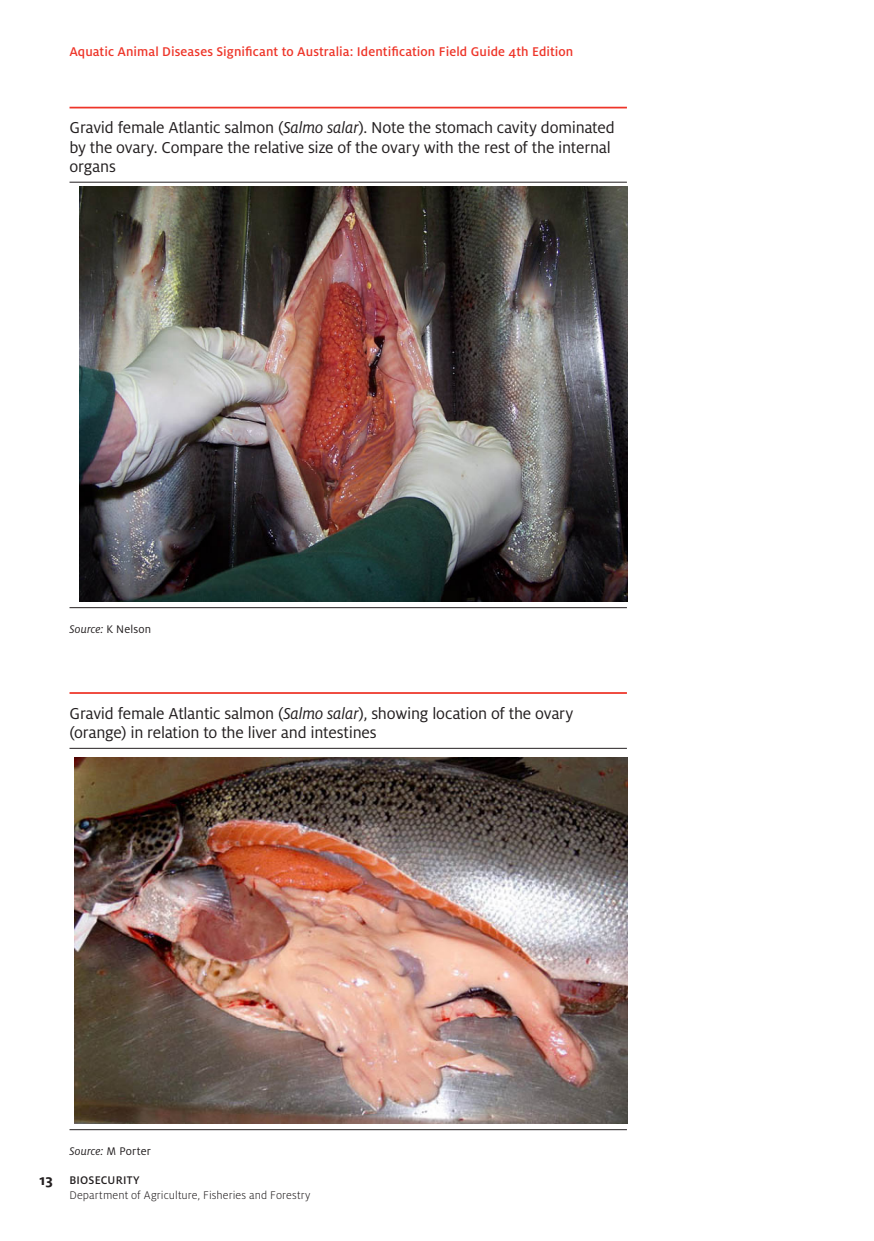
<style>
.page{position:relative;width:874px;height:1241px;background:#fff}
.page>*{position:absolute;margin:0;border:0;box-sizing:border-box;transform-origin:0 0}
.Table_Title_NO_NUMBE{font:17.5px/19.2px "Milo Pro";letter-spacing:-.015em;color:#231f20}
.t1{font:500 14px "Milo Pro";letter-spacing:.005em;color:#ee3529}
.t2{font:300 12.25px/14.7px "Milo Pro";letter-spacing:.01em;color:#231f20}
.Foot_Note_Heading{font:italic 12.25px "Milo Pro";letter-spacing:.01em;color:#231f20}
.s1{font-style:italic}
.s2{font-style:normal}
.s3{font-weight:700;font-size:15.75px}
.s4{font-weight:500}
</style>
<div class="page">
<hr style="left:69px;top:107px;width:557px;height:1px;background:#ee3529">
<hr style="left:69px;top:182px;width:557px;height:1px;background:#231f20">
<hr style="left:69px;top:607px;width:557px;height:1px;background:#231f20">
<img style="left:79px;top:186px;width:548px;height:415px">
<hr style="left:69px;top:692px;width:557px;height:1px;background:#ee3529">
<hr style="left:69px;top:747px;width:557px;height:1px;background:#231f20">
<hr style="left:69px;top:1128px;width:557px;height:1px;background:#231f20">
<img style="left:74px;top:757px;width:553px;height:366px">
<p class="t1" style="left:69px;top:44px;width:505px">Aquatic Animal Diseases Significant to Australia: Identification Field Guide 4th Edition</p>
<p class="Table_Title_NO_NUMBE" style="left:69px;top:118px;width:546px">Gravid female Atlantic salmon (<span class="s1">Salmo salar</span>). Note the stomach cavity dominated by the ovary. Compare the relative size of the ovary with the rest of the internal organs</p>
<p class="Foot_Note_Heading" style="left:69px;top:622px;width:83px">Source: <span class="s2">K Nelson</span></p>
<p class="Table_Title_NO_NUMBE" style="left:69px;top:703px;width:505px">Gravid female Atlantic salmon (<span class="s1">Salmo salar</span>), showing location of the ovary (orange) in relation to the liver and intestines</p>
<p class="Foot_Note_Heading" style="left:69px;top:1144px;width:83px">Source: <span class="s2">M Porter</span></p>
<p class="t2" style="left:69px;top:1173px;width:242px;text-indent:-30px"><span class="s3">13</span> <span class="s4">BIOSECURITY<br></span>Department of Agriculture, Fisheries and Forestry</p>
</div>
